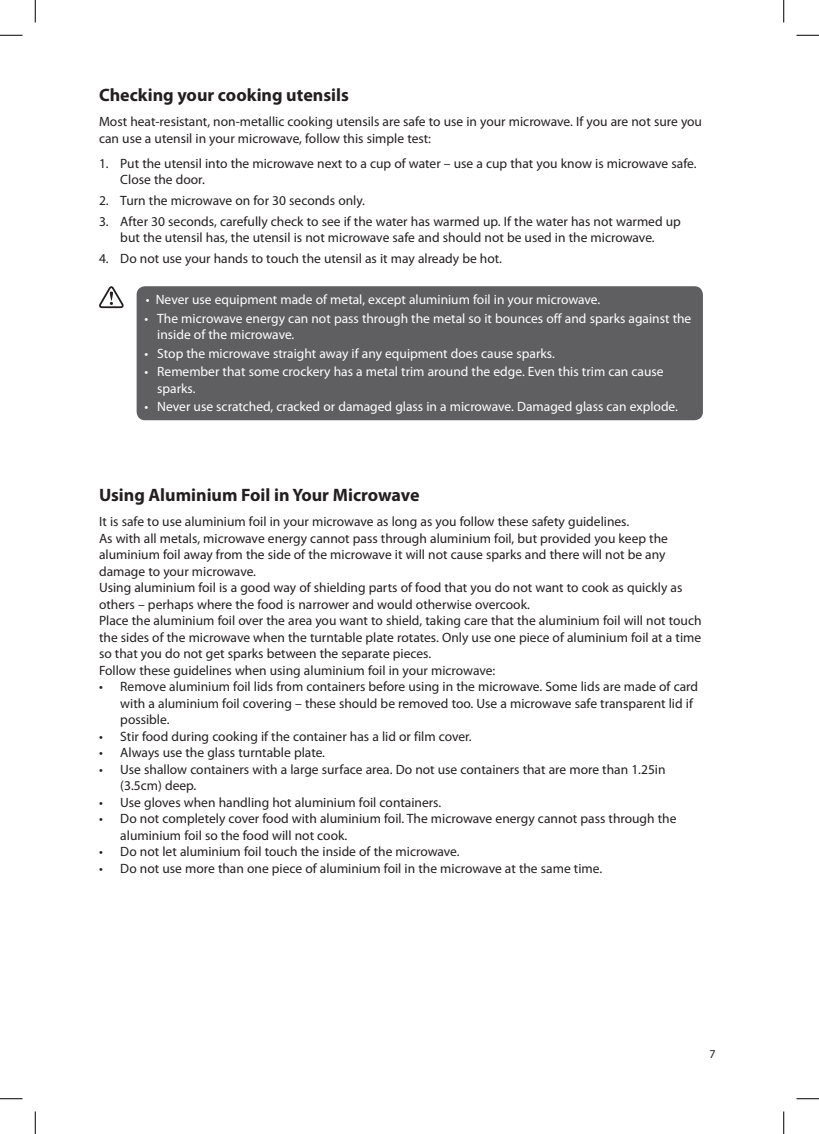
<style>
.page{position:relative;width:819px;height:1134px;background:#fff}
.page>*{position:absolute;margin:0;border:0;box-sizing:border-box;transform-origin:0 0}
.t1{font:700 18px "Myriad Pro";color:#231f20}
.t2{font:13.5px/16.5px "Myriad Pro";color:#231f20}
.t3{font:13.5px/16.5px "Myriad Pro";color:#fff}
.t4{font:12px "Myriad Pro";color:#231f20}
</style>
<div class="page">
<div style="left:137px;top:286px;width:566px;height:134px;background:#5f5f62;border-radius:9px"></div>
<svg style="left:99px;top:286px;width:25px;height:22px"></svg>
<svg style="left:0;top:35px;width:22px;height:1px"></svg>
<svg style="left:796px;top:35px;width:23px;height:1px"></svg>
<svg style="left:0;top:1098px;width:22px;height:1px"></svg>
<svg style="left:796px;top:1098px;width:23px;height:1px"></svg>
<svg style="left:35px;top:0;width:1px;height:22px"></svg>
<svg style="left:35px;top:1111px;width:1px;height:23px"></svg>
<svg style="left:783px;top:0;width:1px;height:22px"></svg>
<svg style="left:783px;top:1111px;width:1px;height:23px"></svg>
<h1 class="t1" style="left:99px;top:84px;width:251px">Checking your cooking utensils</h1>
<p class="t2" style="left:99px;top:113px;width:604px">Most heat-resistant, non-metallic cooking utensils are safe to use in your microwave. If you are not sure you can use a utensil in your microwave, follow this simple test:</p>
<p class="t2" style="left:120px;top:155px;width:578px;text-indent:-21px">1. Put the utensil into the microwave next to a cup of water – use a cup that you know is microwave safe.<br>Close the door.</p>
<p class="t2" style="left:99px;top:192px;width:267px">2. Turn the microwave on for 30 seconds only.</p>
<p class="t2" style="left:99px;top:213px;width:583px;text-align:center">3. After 30 seconds, carefully check to see if the water has warmed up. If the water has not warmed up but the utensil has, the utensil is not microwave safe and should not be used in the microwave.</p>
<p class="t2" style="left:99px;top:250px;width:404px">4. Do not use your hands to touch the utensil as it may already be hot.</p>
<p class="t3" style="left:146px;top:291px;width:456px">• Never use equipment made of metal, except aluminium foil in your microwave.</p>
<p class="t3" style="left:157px;top:309px;width:536px;text-indent:-13px">• The microwave energy can not pass through the metal so it bounces off and sparks against the inside of the microwave.</p>
<p class="t3" style="left:144px;top:345px;width:412px">• Stop the microwave straight away if any equipment does cause sparks.</p>
<p class="t3" style="left:157px;top:363px;width:508px;text-indent:-13px">• Remember that some crockery has a metal trim around the edge. Even this trim can cause sparks.</p>
<p class="t3" style="left:144px;top:398px;width:535px">• Never use scratched, cracked or damaged glass in a microwave. Damaged glass can explode.</p>
<h1 class="t1" style="left:99px;top:483px;width:322px">Using Aluminium Foil in Your Microwave</h1>
<p class="t2" style="left:99px;top:513px;width:604px">It is safe to use aluminium foil in your microwave as long as you follow these safety guidelines.<br>As with all metals, microwave energy cannot pass through aluminium foil, but provided you keep the aluminium foil away from the side of the microwave it will not cause sparks and there will not be any damage to your microwave.<br>Using aluminium foil is a good way of shielding parts of food that you do not want to cook as quickly as others – perhaps where the food is narrower and would otherwise overcook.<br>Place the aluminium foil over the area you want to shield, taking care that the aluminium foil will not touch the sides of the microwave when the turntable plate rotates. Only use one piece of aluminium foil at a time so that you do not get sparks between the separate pieces.<br>Follow these guidelines when using aluminium foil in your microwave:</p>
<p class="t2" style="left:120px;top:678px;width:579px;text-indent:-21px">• Remove aluminium foil lids from containers before using in the microwave. Some lids are made of card with a aluminium foil covering – these should be removed too. Use a microwave safe transparent lid if possible.</p>
<p class="t2" style="left:99px;top:728px;width:374px">• Stir food during cooking if the container has a lid or film cover.</p>
<p class="t2" style="left:99px;top:744px;width:228px">• Always use the glass turntable plate.</p>
<p class="t2" style="left:120px;top:761px;width:547px;text-indent:-21px">• Use shallow containers with a large surface area. Do not use containers that are more than 1.25in (3.5cm) deep.</p>
<p class="t2" style="left:99px;top:793px;width:344px">• Use gloves when handling hot aluminium foil containers.</p>
<p class="t2" style="left:120px;top:810px;width:558px;text-indent:-21px">• Do not completely cover food with aluminium foil. The microwave energy cannot pass through the aluminium foil so the food will not cook.</p>
<p class="t2" style="left:99px;top:843px;width:362px">• Do not let aluminium foil touch the inside of the microwave.</p>
<p class="t2" style="left:99px;top:859px;width:505px">• Do not use more than one piece of aluminium foil in the microwave at the same time.</p>
<p class="t4" style="left:709px;top:1046px;width:8px">7</p>
</div>
